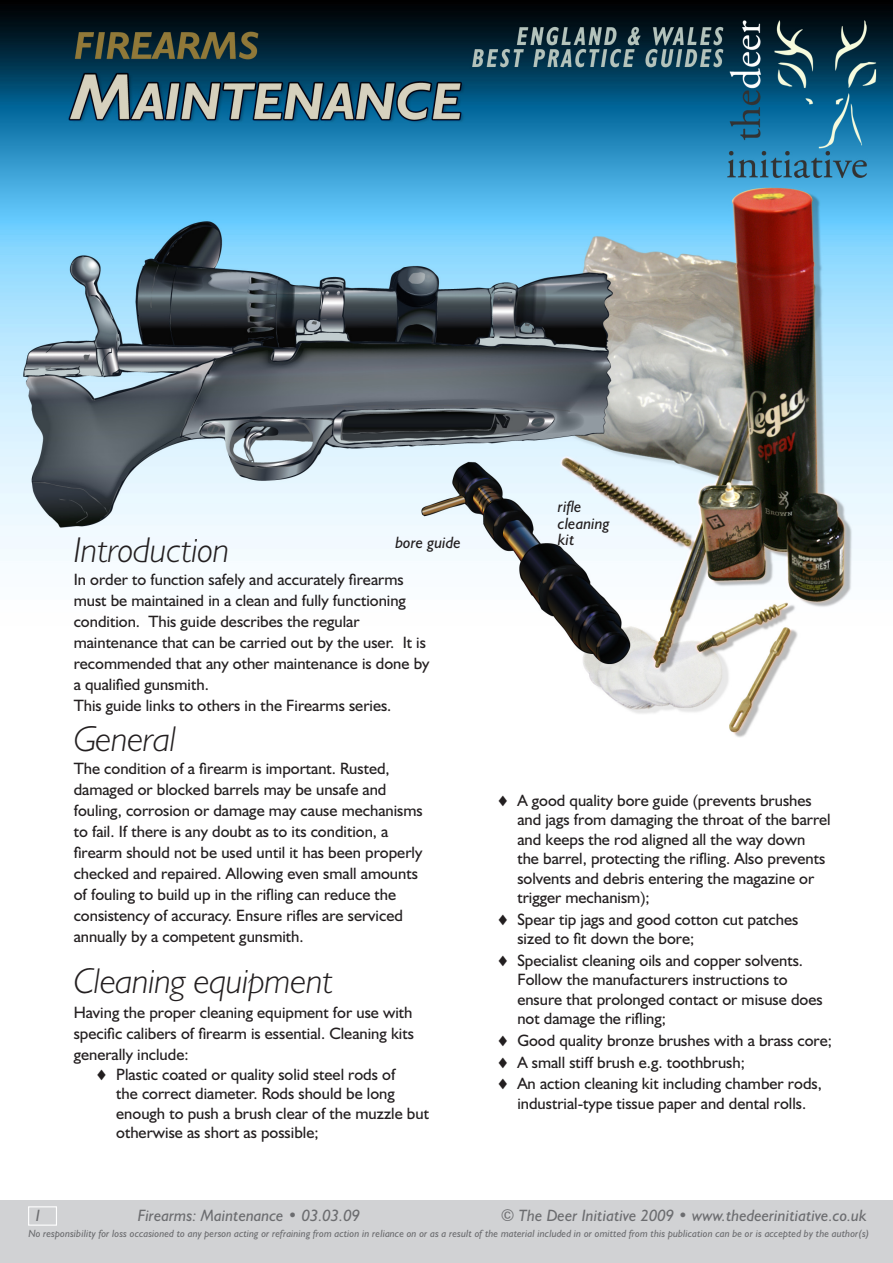
<style>
.page{position:relative;width:893px;height:1263px;background:#fff}
.page>*{position:absolute;margin:0;border:0;box-sizing:border-box;transform-origin:0 0}
.headerMin{font:italic 300 36px "Humanist 521 BT";letter-spacing:-.005em;color:#231f20}
.indentBulletIcon{font:italic 300 36px "Humanist 521 BT";letter-spacing:-.005em;color:#231f20}
.indentBullet{font:16.5px/21px "Humanist 521 BT";color:#231f20}
.captionPage{font:italic 16.5px "Humanist 521 BT";color:#6c6d70}
.t1{font:italic 16.5px/16.5px "Humanist 521 BT";color:#231f20}
.captionPage-2{font:italic 10.5px "Humanist 521 BT";letter-spacing:.005em;color:#6c6d70}
</style>
<div class="page">
<img style="left:0;top:0;width:893px;height:1201px">
<div style="left:0;top:1201px;width:893px;height:62px;background:#d1d2d4"></div>
<div style="left:28px;top:1206px;width:29px;height:20px;border:1px solid #fff"></div>
<p class="t1" style="left:558px;top:498px;width:53px">rifle cleaning</p>
<p class="t1" style="left:395px;top:534px;width:67px">bore guide</p>
<p class="t1" style="left:558px;top:531px;width:18px">kit</p>
<p class="headerMin" style="left:74px;top:528px;width:157px">Introduction</p>
<p class="indentBullet" style="left:74px;top:569px;width:357px">In order to function safely and accurately firearms must be maintained in a clean and fully functioning condition. This guide describes the regular maintenance that can be carried out by the user. It is recommended that any other maintenance is done by a qualified gunsmith.</p>
<p class="indentBullet" style="left:74px;top:695px;width:319px">This guide links to others in the Firearms series.</p>
<p class="headerMin" style="left:74px;top:717px;width:104px">General</p>
<p class="indentBullet" style="left:74px;top:758px;width:351px">The condition of a firearm is important. Rusted, damaged or blocked barrels may be unsafe and fouling, corrosion or damage may cause mechanisms to fail. If there is any doubt as to its condition, a firearm should not be used until it has been properly checked and repaired. Allowing even small amounts of fouling to build up in the rifling can reduce the consistency of accuracy. Ensure rifles are serviced annually by a competent gunsmith.</p>
<p class="indentBulletIcon" style="left:74px;top:959px;width:261px">Cleaning equipment</p>
<p class="indentBullet" style="left:74px;top:1002px;width:342px;text-align:justify">Having the proper cleaning equipment for use with specific calibers of firearm is essential. Cleaning kits generally include:</p>
<p class="indentBullet" style="left:116px;top:1083px;width:314px;line-height:19.5px">the correct diameter. Rods should be long enough to push a brush clear of the muzzle but otherwise as short as possible;</p>
<p class="indentBullet" style="left:496px;top:789px;width:317px">♦ A good quality bore guide (prevents brushes</p>
<p class="indentBullet" style="left:517px;top:809px;width:315px;line-height:19.5px">and jags from damaging the throat of the barrel and keeps the rod aligned all the way down the barrel, protecting the rifling. Also prevents solvents and debris entering the magazine or trigger mechanism);</p>
<p class="indentBullet" style="left:517px;top:928px;width:178px">sized to fit down the bore;</p>
<p class="indentBullet" style="left:517px;top:970px;width:307px;line-height:19.5px">Follow the manufacturers instructions to ensure that prolonged contact or misuse does not damage the rifling;</p>
<p class="indentBullet" style="left:496px;top:908px;width:304px">♦ Spear tip jags and good cotton cut patches</p>
<p class="indentBullet" style="left:496px;top:949px;width:308px">♦ Specialist cleaning oils and copper solvents.</p>
<p class="indentBullet" style="left:496px;top:1030px;width:337px">♦ Good quality bronze brushes with a brass core;</p>
<p class="indentBullet" style="left:496px;top:1051px;width:250px">♦ A small stiff brush e.g. toothbrush;</p>
<p class="indentBullet" style="left:496px;top:1073px;width:327px">♦ An action cleaning kit including chamber rods,</p>
<p class="indentBullet" style="left:95px;top:1063px;width:302px">♦ Plastic coated or quality solid steel rods of</p>
<p class="indentBullet" style="left:517px;top:1092px;width:290px">industrial-type tissue paper and dental rolls.</p>
<p class="captionPage" style="left:138px;top:1205px;width:224px">Firearms: Maintenance • 03.03.09</p>
<p class="captionPage" style="left:501px;top:1205px;width:367px">© The Deer Initiative 2009 • www.thedeerinitiative.co.uk</p>
<p class="captionPage-2" style="left:28px;top:1227px;width:843px">No responsibility for loss occasioned to any person acting or refraining from action in reliance on or as a result of the material included in or omitted from this publication can be or is accepted by the author(s)</p>
</div>
